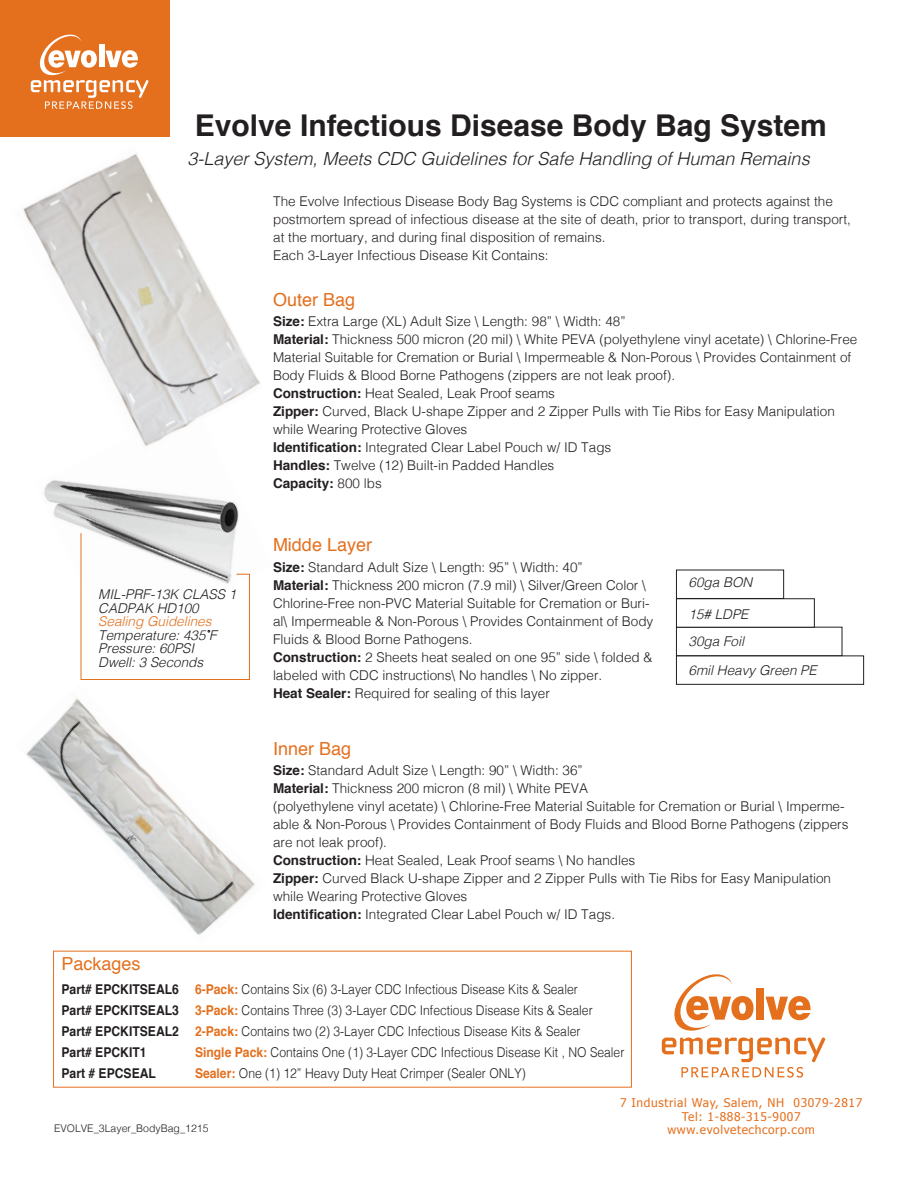
<style>
.page{position:relative;width:918px;height:1188px;background:#fff}
.page>*{position:absolute;margin:0;border:0;box-sizing:border-box;transform-origin:0 0}
.t1{font:700 30px "Helvetica";color:#231f20}
.t2{font:italic 300 18px "Helvetica";color:#231f20}
.t3{font:18px "Helvetica";color:#e4701e}
.t4{font:300 13.5px/18px "Helvetica";color:#231f20}
.t5{font:300 13.5px/21px "Helvetica";color:#231f20;scale:.9 1}
.t6{font:italic 300 13.5px/13.5px "Helvetica";color:#231f20}
.t7{font:italic 300 13.5px "Helvetica";color:#e4701e}
.t8{font:700 13.5px "Helvetica";color:#231f20;scale:.9 1}
.t9{font:12px/13.5px "Tahoma";letter-spacing:.05em;color:#e4701e;text-align:center}
.t10{font:300 10.5px "Helvetica";color:#231f20}
.s1{font-weight:700}
.s2{font-weight:700;color:#e4701e}
</style>
<div class="page">
<div style="left:0;top:0;width:170px;height:136px;background:#e4701e"></div>
<svg style="left:31px;top:34px;width:118px;height:75px"></svg>
<svg style="left:662px;top:974px;width:163px;height:104px"></svg>
<img style="left:26px;top:698px;width:229px;height:237px">
<div style="left:676px;top:656px;width:188px;height:29px;border:1px solid #231f20"></div>
<div style="left:676px;top:627px;width:166px;height:29px;border:1px solid #231f20"></div>
<div style="left:676px;top:598px;width:139px;height:30px;border:1px solid #231f20"></div>
<div style="left:676px;top:570px;width:108px;height:29px;border:1px solid #231f20"></div>
<img style="left:44px;top:480px;width:195px;height:52px">
<svg style="left:80px;top:532px;width:170px;height:148px"></svg>
<img style="left:23px;top:154px;width:237px;height:292px">
<h1 class="t1" style="left:195px;top:101px;width:633px">Evolve Infectious Disease Body Bag System</h1>
<h2 class="t2" style="left:188px;top:143px;width:624px">3-Layer System, Meets CDC Guidelines for Safe Handling of Human Remains</h2>
<p class="t4" style="left:273px;top:192px;width:579px">The Evolve Infectious Disease Body Bag Systems is CDC compliant and protects against the postmortem spread of infectious disease at the site of death, prior to transport, during transport, at the mortuary, and during final disposition of remains.<br>Each 3-Layer Infectious Disease Kit Contains:</p>
<h2 class="t3" style="left:273px;top:286px;width:84px">Outer Bag</h2>
<p class="t4" style="left:273px;top:311px;width:586px"><span class="s1">Size:</span> Extra Large (XL) Adult Size \ Length: 98” \ Width: 48”<br><span class="s1">Material:</span> Thickness 500 micron (20 mil) \ White PEVA (polyethylene vinyl acetate) \ Chlorine-Free Material Suitable for Cremation or Burial \ Impermeable &amp; Non-Porous \ Provides Containment of Body Fluids &amp; Blood Borne Pathogens (zippers are not leak proof).<br><span class="s1">Construction:</span> Heat Sealed, Leak Proof seams<br><span class="s1">Zipper:</span> Curved, Black U-shape Zipper and 2 Zipper Pulls with Tie Ribs for Easy Manipulation while Wearing Protective Gloves<br><span class="s1">Identification:</span> Integrated Clear Label Pouch w/ ID Tags<br><span class="s1">Handles:</span> Twelve (12) Built-in Padded Handles<br><span class="s1">Capacity:</span> 800 lbs</p>
<p class="t6" style="left:98px;top:587px;width:140px">MIL-PRF-13K CLASS 1<br>CADPAK HD100</p>
<p class="t7" style="left:98px;top:610px;width:115px">Sealing Guidelines</p>
<p class="t6" style="left:98px;top:627px;width:120px">Temperature: 435 F<br>Pressure: 60PSI<br>Dwell: 3 Seconds</p>
<h2 class="t3" style="left:62px;top:950px;width:81px">Packages</h2>
<h2 class="t3" style="left:273px;top:531px;width:101px">Midde Layer</h2>
<p class="t4" style="left:273px;top:557px;width:382px"><span class="s1">Size:</span> Standard Adult Size \ Length: 95” \ Width: 40”<br><span class="s1">Material:</span> Thickness 200 micron (7.9 mil) \ Silver/Green Color \ Chlorine-Free non-PVC Material Suitable for Cremation or Buri&shy;al\ Impermeable &amp; Non-Porous \ Provides Containment of Body Fluids &amp; Blood Borne Pathogens.<br><span class="s1">Construction:</span> 2 Sheets heat sealed on one 95” side \ folded &amp; labeled with CDC instructions\ No handles \ No zipper.<br><span class="s1">Heat Sealer:</span> Required for sealing of this layer</p>
<h2 class="t3" style="left:273px;top:734px;width:80px">Inner Bag</h2>
<p class="t6" style="left:688px;top:575px;width:65px">60ga BON</p>
<p class="t6" style="left:688px;top:600px;width:62px;line-height:26.8px">15# LDPE<br>30ga Foil</p>
<p class="t6" style="left:688px;top:663px;width:130px">6mil Heavy Green PE</p>
<p class="t4" style="left:273px;top:761px;width:577px"><span class="s1">Size:</span> Standard Adult Size \ Length: 90” \ Width: 36”<br><span class="s1">Material:</span> Thickness 200 micron (8 mil) \ White PEVA<br>(polyethylene vinyl acetate) \ Chlorine-Free Material Suitable for Cremation or Burial \ Imperme&shy;able &amp; Non-Porous \ Provides Containment of Body Fluids and Blood Borne Pathogens (zippers are not leak proof).<br><span class="s1">Construction:</span> Heat Sealed, Leak Proof seams \ No handles<br><span class="s1">Zipper:</span> Curved Black U-shape Zipper and 2 Zipper Pulls with Tie Ribs for Easy Manipulation while Wearing Protective Gloves<br><span class="s1">Identification:</span> Integrated Clear Label Pouch w/ ID Tags.</p>
<p class="t5" style="left:62px;top:978px;width:592px"><span class="s1">Part# EPCKITSEAL6</span> <span class="s2">6-Pack:</span> Contains Six (6) 3-Layer CDC Infectious Disease Kits &amp; Sealer <span class="s1">Part# EPCKITSEAL3</span> <span class="s2">3-Pack:</span> Contains Three (3) 3-Layer CDC Infectious Disease Kits &amp; Sealer <span class="s1">Part# EPCKITSEAL2</span> <span class="s2">2-Pack:</span> Contains two (2) 3-Layer CDC Infectious Disease Kits &amp; Sealer <span class="s1">Part# EPCKIT1</span></p>
<p class="t5" style="left:195px;top:1041px;width:479px"><span class="s2">Single Pack:</span> Contains One (1) 3-Layer CDC Infectious Disease Kit , NO Sealer</p>
<p class="t8" style="left:62px;top:1062px;width:107px">Part # EPCSEAL</p>
<p class="t5" style="left:195px;top:1062px;width:369px"><span class="s2">Sealer:</span> One (1) 12” Heavy Duty Heat Crimper (Sealer ONLY)</p>
<p class="t9" style="left:620px;top:1096px;width:244px">7 Industrial Way, Salem, NH 03079-2817<br>Tel: 1-888-315-9007</p>
<p class="t10" style="left:54px;top:1119px;width:156px">EVOLVE_3Layer_BodyBag_1215</p>
<p class="t9" style="left:667px;top:1123px;width:149px">www.evolvetechcorp.com</p>
</div>
